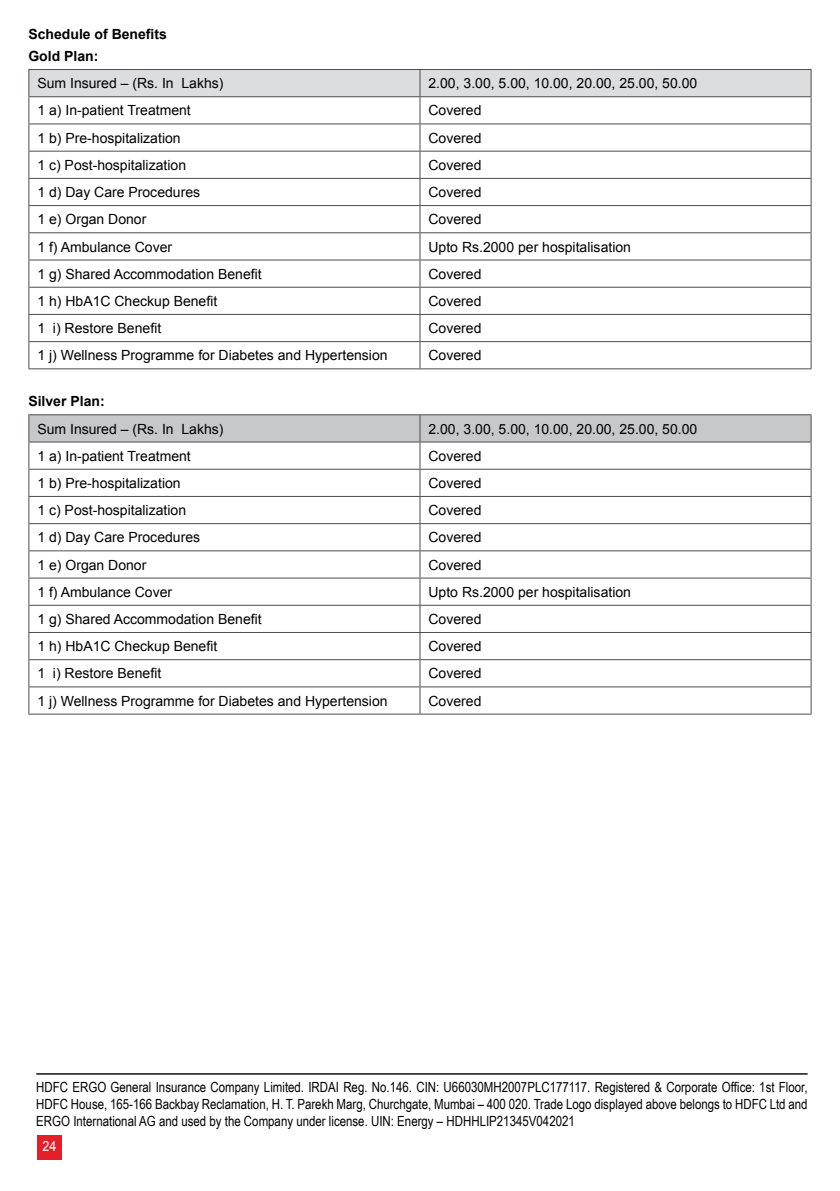
<style>
.page{position:relative;width:840px;height:1191px;background:#fff}
.page>*{position:absolute;margin:0;border:0;box-sizing:border-box;transform-origin:0 0}
.t1{font:14px "Arial";color:#000}
.t2{font:14px/16.8px "Arial Narrow";color:#000;text-align:justify}
.t3{font:700 14px/22.4px "Arial";color:#000}
.t4{font:14px "Arial";color:#fff;scale:.9 1}
</style>
<div class="page">
<div style="left:37px;top:1134px;width:25px;height:25px;background:#e31f27"></div>
<hr style="left:36px;top:1073px;width:771px;height:1px;background:#000">
<hr style="left:28px;top:69px;width:392px;height:1px;background:#4d4d4f">
<hr style="left:420px;top:69px;width:391px;height:1px;background:#4d4d4f">
<svg style="left:28px;top:70px;width:783px;height:298px"></svg>
<hr style="left:28px;top:368px;width:392px;height:1px;background:#4d4d4f">
<hr style="left:420px;top:368px;width:391px;height:1px;background:#4d4d4f">
<hr style="left:28px;top:414px;width:392px;height:1px;background:#4d4d4f">
<hr style="left:420px;top:414px;width:391px;height:1px;background:#4d4d4f">
<svg style="left:28px;top:415px;width:783px;height:298px"></svg>
<hr style="left:28px;top:713px;width:392px;height:1px;background:#4d4d4f">
<hr style="left:420px;top:713px;width:391px;height:1px;background:#4d4d4f">
<p class="t3" style="left:28px;top:23px;width:140px">Schedule of Benefits<br>Gold Plan:</p>
<p class="t1" style="left:37px;top:74px;width:187px">Sum Insured – (Rs. In Lakhs)</p>
<p class="t1" style="left:428px;top:74px;width:270px">2.00, 3.00, 5.00, 10.00, 20.00, 25.00, 50.00</p>
<p class="t1" style="left:37px;top:101px;width:155px">1 a) In-patient Treatment</p>
<p class="t1" style="left:428px;top:101px;width:54px">Covered</p>
<p class="t1" style="left:37px;top:129px;width:145px">1 b) Pre-hospitalization</p>
<p class="t1" style="left:428px;top:129px;width:54px">Covered</p>
<p class="t1" style="left:37px;top:156px;width:150px">1 c) Post-hospitalization</p>
<p class="t1" style="left:428px;top:156px;width:54px">Covered</p>
<p class="t1" style="left:37px;top:183px;width:164px">1 d) Day Care Procedures</p>
<p class="t1" style="left:428px;top:183px;width:54px">Covered</p>
<p class="t1" style="left:37px;top:210px;width:110px">1 e) Organ Donor</p>
<p class="t1" style="left:428px;top:210px;width:54px">Covered</p>
<p class="t1" style="left:37px;top:237px;width:136px">1 f) Ambulance Cover</p>
<p class="t1" style="left:428px;top:237px;width:204px">Upto Rs.2000 per hospitalisation</p>
<p class="t1" style="left:37px;top:265px;width:226px">1 g) Shared Accommodation Benefit</p>
<p class="t1" style="left:428px;top:265px;width:54px">Covered</p>
<p class="t1" style="left:37px;top:292px;width:181px">1 h) HbA1C Checkup Benefit</p>
<p class="t1" style="left:428px;top:292px;width:54px">Covered</p>
<p class="t1" style="left:37px;top:319px;width:125px">1 i) Restore Benefit</p>
<p class="t1" style="left:428px;top:319px;width:54px">Covered</p>
<p class="t1" style="left:37px;top:346px;width:351px">1 j) Wellness Programme for Diabetes and Hypertension</p>
<p class="t1" style="left:428px;top:346px;width:54px">Covered</p>
<p class="t3" style="left:28px;top:390px;width:78px">Silver Plan:</p>
<p class="t1" style="left:37px;top:419px;width:187px">Sum Insured – (Rs. In Lakhs)</p>
<p class="t1" style="left:428px;top:419px;width:270px">2.00, 3.00, 5.00, 10.00, 20.00, 25.00, 50.00</p>
<p class="t1" style="left:37px;top:446px;width:155px">1 a) In-patient Treatment</p>
<p class="t1" style="left:428px;top:446px;width:54px">Covered</p>
<p class="t1" style="left:37px;top:474px;width:145px">1 b) Pre-hospitalization</p>
<p class="t1" style="left:428px;top:474px;width:54px">Covered</p>
<p class="t1" style="left:37px;top:501px;width:150px">1 c) Post-hospitalization</p>
<p class="t1" style="left:428px;top:501px;width:54px">Covered</p>
<p class="t1" style="left:37px;top:528px;width:164px">1 d) Day Care Procedures</p>
<p class="t1" style="left:428px;top:528px;width:54px">Covered</p>
<p class="t1" style="left:37px;top:555px;width:110px">1 e) Organ Donor</p>
<p class="t1" style="left:428px;top:555px;width:54px">Covered</p>
<p class="t1" style="left:37px;top:582px;width:136px">1 f) Ambulance Cover</p>
<p class="t1" style="left:428px;top:582px;width:204px">Upto Rs.2000 per hospitalisation</p>
<p class="t1" style="left:37px;top:610px;width:226px">1 g) Shared Accommodation Benefit</p>
<p class="t1" style="left:428px;top:610px;width:54px">Covered</p>
<p class="t1" style="left:37px;top:637px;width:181px">1 h) HbA1C Checkup Benefit</p>
<p class="t1" style="left:428px;top:637px;width:54px">Covered</p>
<p class="t1" style="left:37px;top:664px;width:125px">1 i) Restore Benefit</p>
<p class="t1" style="left:428px;top:664px;width:54px">Covered</p>
<p class="t1" style="left:37px;top:691px;width:351px">1 j) Wellness Programme for Diabetes and Hypertension</p>
<p class="t1" style="left:428px;top:691px;width:54px">Covered</p>
<p class="t2" style="left:36px;top:1078px;width:772px">HDFC ERGO General Insurance Company Limited. IRDAI Reg. No.146. CIN: U66030MH2007PLC177117. Registered &amp; Corporate Office: 1st Floor, HDFC House, 165-166 Backbay Reclamation, H. T. Parekh Marg, Churchgate, Mumbai – 400 020. Trade Logo displayed above belongs to HDFC Ltd and ERGO International AG and used by the Company under license. UIN: Energy – HDHHLIP21345V042021</p>
<p class="t4" style="left:42px;top:1137px;width:17px">24</p>
</div>
